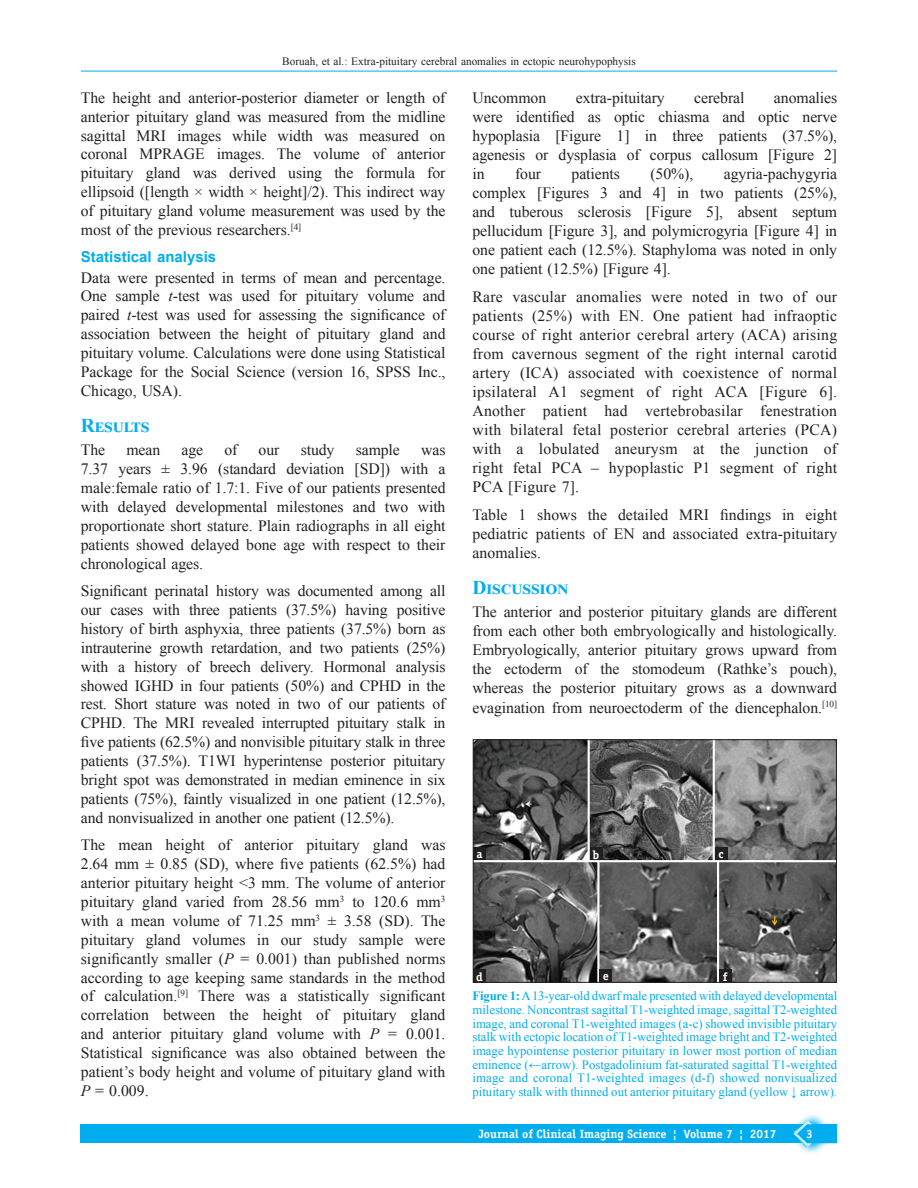
<style>
.page{position:relative;width:918px;height:1188px;background:#fff}
.page>*{position:absolute;margin:0;border:0;box-sizing:border-box;transform-origin:0 0}
.t1{font:700 19.5px "Times New Roman";letter-spacing:.01em;color:#00aeef}
.TX{font:15.75px/18.9px "Times New Roman";letter-spacing:-.005em;color:#231f20;text-align:justify}
.t2{font:700 15px "Arial";color:#00aeef}
.FGC{font:12.75px/13.6px "Times New Roman";color:#00aeef;text-align:justify}
.LABEL{font:700 12px "Officina Serif";color:#fff}
.AH{font:700 12px "Officina Serif";color:#fff}
.t3{font:11.25px "Times New Roman";color:#231f20}
.s1{font-style:italic}
.s2{font-weight:700}
</style>
<div class="page">
<hr style="left:81px;top:71px;width:756px;height:1px;background:#00aeef">
<div style="left:81px;top:1124px;width:756px;height:19px;background:#00aeef"></div>
<svg style="left:800px;top:1114px;width:24px;height:39px"></svg>
<svg style="left:793px;top:1120px;width:44px;height:27px"></svg>
<img style="left:475px;top:742px;width:360px;height:239px">
<div style="left:473px;top:740px;width:364px;height:243px;border:1px solid #231f20"></div>
<div style="left:473px;top:970px;width:13px;height:12px;background:#231f20"></div>
<div style="left:715px;top:847px;width:12px;height:13px;background:#231f20"></div>
<div style="left:590px;top:847px;width:12px;height:13px;background:#231f20"></div>
<div style="left:719px;top:969px;width:13px;height:13px;background:#231f20"></div>
<div style="left:473px;top:847px;width:13px;height:13px;background:#231f20"></div>
<div style="left:599px;top:970px;width:13px;height:12px;background:#231f20"></div>
<p class="t3" style="left:282px;top:53px;width:355px">Boruah, et al<span class="s1">.</span>: Extra‑pituitary cerebral anomalies in ectopic neurohypophysis</p>
<p class="TX" style="left:81px;top:88px;width:366px">The height and anterior‑posterior diameter or length of anterior pituitary gland was measured from the midline sagittal MRI images while width was measured on coronal MPRAGE images. The volume of anterior pituitary gland was derived using the formula for ellipsoid ([length × width × height]/2). This indirect way of pituitary gland volume measurement was used by the most of the previous researchers.<sup>[4]</sup></p>
<h2 class="t2" style="left:81px;top:246px;width:137px">Statistical analysis</h2>
<p class="TX" style="left:81px;top:267px;width:366px">Data were presented in terms of mean and percentage.<br>One sample <span class="s1">t</span>‑test was used for pituitary volume and paired <span class="s1">t</span>‑test was used for assessing the significance of association between the height of pituitary gland and pituitary volume. Calculations were done using Statistical Package for the Social Science (version 16, SPSS Inc., Chicago, USA).</p>
<h1 class="t1" style="left:81px;top:412px;width:70px">Results</h1>
<p class="TX" style="left:81px;top:440px;width:26px">The</p>
<p class="TX" style="left:126px;top:440px;width:35px">mean</p>
<p class="TX" style="left:181px;top:440px;width:23px">age</p>
<p class="TX" style="left:224px;top:440px;width:15px">of</p>
<p class="TX" style="left:259px;top:440px;width:22px">our</p>
<p class="TX" style="left:301px;top:440px;width:35px">study</p>
<p class="TX" style="left:356px;top:440px;width:46px">sample</p>
<p class="TX" style="left:81px;top:440px;width:366px;text-indent:340px">was 7.37 years ± 3.96 (standard deviation [SD]) with a male:female ratio of 1.7:1. Five of our patients presented with delayed developmental milestones and two with proportionate short stature. Plain radiographs in all eight patients showed delayed bone age with respect to their chronological ages.</p>
<p class="TX" style="left:81px;top:581px;width:366px">Significant perinatal history was documented among all our cases with three patients (37.5%) having positive history of birth asphyxia, three patients (37.5%) born as intrauterine growth retardation, and two patients (25%) with a history of breech delivery. Hormonal analysis showed IGHD in four patients (50%) and CPHD in the rest. Short stature was noted in two of our patients of CPHD. The MRI revealed interrupted pituitary stalk in five patients (62.5%) and nonvisible pituitary stalk in three patients (37.5%). T1WI hyperintense posterior pituitary bright spot was demonstrated in median eminence in six patients (75%), faintly visualized in one patient (12.5%), and nonvisualized in another one patient (12.5%).</p>
<p class="TX" style="left:81px;top:835px;width:366px">The mean height of anterior pituitary gland was 2.64 mm ± 0.85 (SD), where five patients (62.5%) had anterior pituitary height &lt;3 mm. The volume of anterior pituitary gland varied from 28.56 mm<sup>3</sup> to 120.6 mm<sup>3 </sup>with a mean volume of 71.25 mm<sup>3</sup> ± 3.58 (SD). The pituitary gland volumes in our study sample were significantly smaller (<span class="s1">P</span> = 0.001) than published norms according to age keeping same standards in the method of calculation.<sup>[9]</sup> There was a statistically significant correlation between the height of pituitary gland and anterior pituitary gland volume with <span class="s1">P</span> = 0.001.<br>Statistical significance was also obtained between the patient’s body height and volume of pituitary gland with <span class="s1">P</span> = 0.009.</p>
<p class="TX" style="left:472px;top:88px;width:75px">Uncommon</p>
<p class="TX" style="left:576px;top:88px;width:91px">extra‑pituitary</p>
<p class="TX" style="left:694px;top:88px;width:52px">cerebral</p>
<p class="TX" style="left:472px;top:87px;width:366px;text-indent:301px">anomalies were identified as optic chiasma and optic nerve hypoplasia [Figure 1] in three patients (37.5%), agenesis or dysplasia of corpus callosum [Figure 2] in</p>
<p class="TX" style="left:472px;top:164px;width:366px;text-indent:251px">agyria‑pachygyria complex [Figures 3 and 4] in two patients (25%), and tuberous sclerosis [Figure 5], absent septum pellucidum [Figure 3], and polymicrogyria [Figure 4] in one patient each (12.5%). Staphyloma was noted in only one patient (12.5%) [Figure 4].</p>
<p class="TX" style="left:472px;top:286px;width:366px">Rare vascular anomalies were noted in two of our patients (25%) with EN. One patient had infraoptic course of right anterior cerebral artery (ACA) arising from cavernous segment of the right internal carotid artery (ICA) associated with coexistence of normal ipsilateral A1 segment of right ACA [Figure 6].<br>Another patient had vertebrobasilar fenestration with bilateral fetal posterior cerebral arteries (PCA) with a lobulated aneurysm at the junction of right fetal PCA – hypoplastic P1 segment of right PCA [Figure 7].</p>
<p class="TX" style="left:472px;top:504px;width:366px">Table 1 shows the detailed MRI findings in eight pediatric patients of EN and associated extra‑pituitary anomalies.</p>
<h1 class="t1" style="left:472px;top:573px;width:97px">Discussion</h1>
<p class="TX" style="left:472px;top:602px;width:366px">The anterior and posterior pituitary glands are different from each other both embryologically and histologically.<br>Embryologically, anterior pituitary grows upward from the ectoderm of the stomodeum (Rathke’s pouch), whereas the posterior pituitary grows as a downward evagination from neuroectoderm of the diencephalon.<sup>[10]</sup></p>
<p class="TX" style="left:515px;top:164px;width:28px">four</p>
<p class="TX" style="left:572px;top:164px;width:50px">patients</p>
<p class="TX" style="left:650px;top:164px;width:44px">(50%),</p>
<p class="LABEL" style="left:477px;top:846px;width:7px">a</p>
<p class="LABEL" style="left:476px;top:969px;width:8px">d</p>
<p class="LABEL" style="left:593px;top:847px;width:8px">b</p>
<p class="LABEL" style="left:718px;top:846px;width:7px">c</p>
<p class="LABEL" style="left:603px;top:968px;width:7px">e</p>
<p class="LABEL" style="left:723px;top:969px;width:6px">f</p>
<p class="FGC" style="left:472px;top:989px;width:366px"><span class="s2">Figure 1:</span> A 13‑year‑old dwarf male presented with delayed developmental milestone. Noncontrast sagittal T1‑weighted image, sagittal T2‑weighted image, and coronal T1‑weighted images (a‑c) showed invisible pituitary stalk with ectopic location of T1‑weighted image bright and T2‑weighted image hypointense posterior pituitary in lower most portion of median eminence (←arrow). Postgadolinium fat‑saturated sagittal T1‑weighted image and coronal T1‑weighted images (d-f) showed nonvisualized pituitary stalk with thinned out anterior pituitary gland (yellow ↓ arrow).</p>
<p class="LABEL" style="left:479px;top:1127px;width:299px">Journal of Clinical Imaging Science ¦ Volume 7 ¦ 2017</p>
<p class="AH" style="left:806px;top:1126px;width:8px">3</p>
</div>
